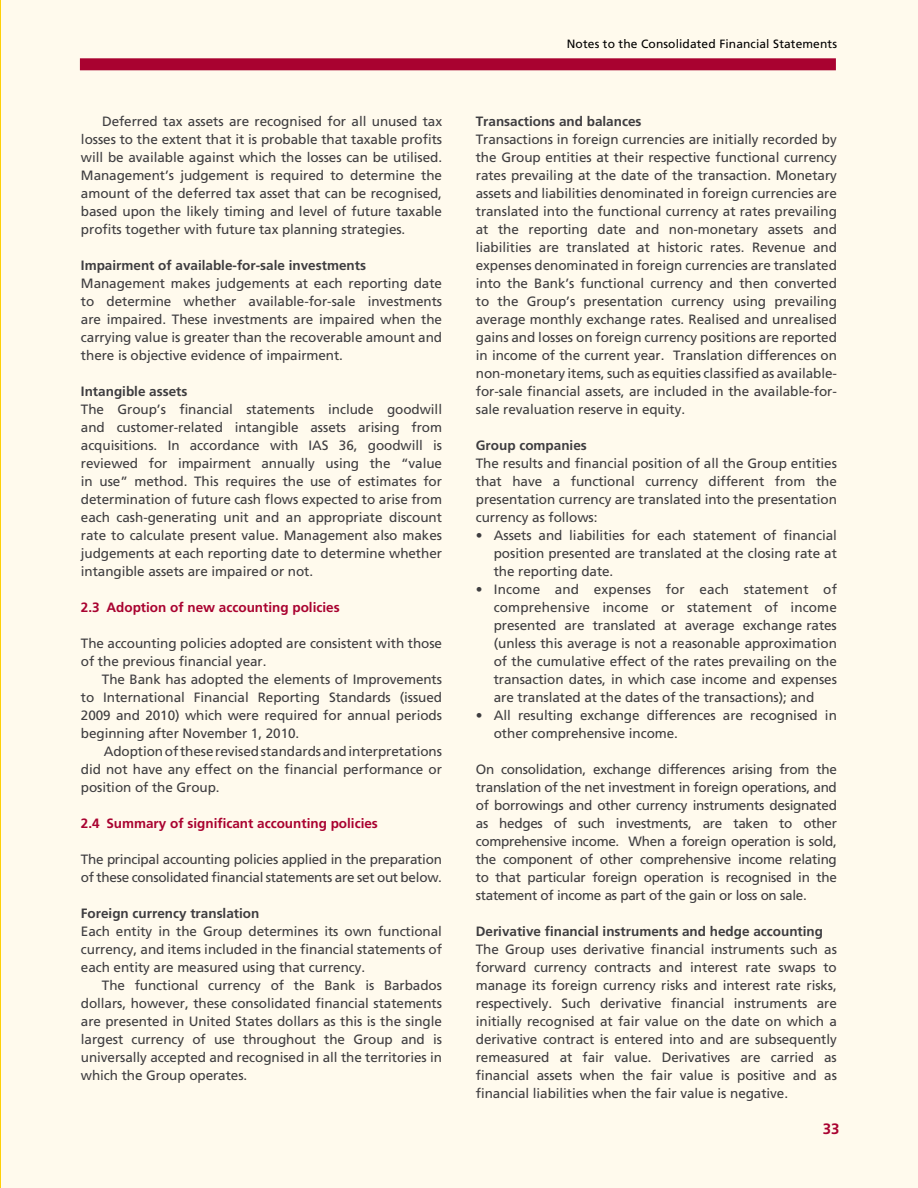
<style>
.page{position:relative;width:918px;height:1188px;background:#fffaed}
.page>*{position:absolute;margin:0;border:0;box-sizing:border-box;transform-origin:0 0}
.t1{font:700 15px "Frutiger LT Std";color:#a90230}
.t2{font:13.5px/18px "Frutiger LT Std";letter-spacing:-.005em;color:#3e3d40;text-align:justify}
.t3{font:700 13.5px "Frutiger LT Std";color:#3e3d40}
.t4{font:700 13.5px "Frutiger LT Std";color:#a90230}
.t5{font:12px "Frutiger LT Std";letter-spacing:.01em;color:#000}
</style>
<div class="page">
<div style="left:80px;top:58px;width:756px;height:12px;background:#a90230"></div>
<p class="t2" style="left:81px;top:112px;width:363px;text-indent:21px">Deferred tax assets are recognised for all unused tax losses to the extent that it is probable that taxable profits will be available against which the losses can be utilised.<br>Management’s judgement is required to determine the amount of the deferred tax asset that can be recognised, based upon the likely timing and level of future taxable profits together with future tax planning strategies.</p>
<p class="t3" style="left:81px;top:257px;width:287px">Impairment of available-for-sale investments</p>
<p class="t2" style="left:81px;top:274px;width:363px">Management makes judgements at each reporting date to determine whether available-for-sale investments are impaired. These investments are impaired when the carrying value is greater than the recoverable amount and there is objective evidence of impairment.</p>
<p class="t3" style="left:81px;top:383px;width:108px">Intangible assets</p>
<p class="t2" style="left:81px;top:400px;width:363px">The Group’s financial statements include goodwill and customer-related intangible assets arising from acquisitions. In accordance with IAS 36, goodwill is reviewed for impairment annually using the “value in use” method. This requires the use of estimates for determination of future cash flows expected to arise from each cash-generating unit and an appropriate discount rate to calculate present value. Management also makes judgements at each reporting date to determine whether intangible assets are impaired or not.</p>
<p class="t4" style="left:81px;top:599px;width:260px">2.3 Adoption of new accounting policies</p>
<p class="t2" style="left:81px;top:634px;width:363px">The accounting policies adopted are consistent with those of the previous financial year.</p>
<p class="t2" style="left:81px;top:670px;width:363px;text-indent:21px">The Bank has adopted the elements of Improvements to International Financial Reporting Standards (issued 2009 and 2010) which were required for annual periods beginning after November 1, 2010.</p>
<p class="t2" style="left:81px;top:742px;width:363px;text-indent:23px">Adoption of these revised standards and interpretations did not have any effect on the financial performance or position of the Group.</p>
<p class="t4" style="left:81px;top:815px;width:299px">2.4 Summary of significant accounting policies</p>
<p class="t2" style="left:81px;top:850px;width:363px">The principal accounting policies applied in the preparation of these consolidated financial statements are set out below.</p>
<p class="t3" style="left:81px;top:905px;width:180px">Foreign currency translation</p>
<p class="t2" style="left:81px;top:922px;width:363px">Each entity in the Group determines its own functional currency, and items included in the financial statements of each entity are measured using that currency.</p>
<p class="t2" style="left:81px;top:976px;width:363px;text-indent:21px">The functional currency of the Bank is Barbados dollars, however, these consolidated financial statements are presented in United States dollars as this is the single largest currency of use throughout the Group and is universally accepted and recognised in all the territories in which the Group operates.</p>
<p class="t5" style="left:567px;top:37px;width:272px">Notes to the Consolidated Financial Statements</p>
<p class="t3" style="left:476px;top:113px;width:167px">Transactions and balances</p>
<p class="t2" style="left:476px;top:130px;width:363px">Transactions in foreign currencies are initially recorded by the Group entities at their respective functional currency rates prevailing at the date of the transaction. Monetary assets and liabilities denominated in foreign currencies are translated into the functional currency at rates prevailing at the reporting date and non-monetary assets and liabilities are translated at historic rates. Revenue and expenses denominated in foreign currencies are translated into the Bank’s functional currency and then converted to the Group’s presentation currency using prevailing average monthly exchange rates. Realised and unrealised gains and losses on foreign currency positions are reported in income of the current year. Translation differences on non-monetary items, such as equities classified as available&shy;for-sale financial assets, are included in the available-for&shy;sale revaluation reserve in equity.</p>
<p class="t3" style="left:476px;top:437px;width:112px">Group companies</p>
<p class="t2" style="left:476px;top:454px;width:363px">The results and financial position of all the Group entities that have a functional currency different from the presentation currency are translated into the presentation currency as follows:</p>
<p class="t2" style="left:494px;top:526px;width:345px;text-indent:-18px">• Assets and liabilities for each statement of financial position presented are translated at the closing rate at the reporting date.</p>
<p class="t2" style="left:494px;top:580px;width:345px;text-indent:-18px">• Income and expenses for each statement of comprehensive income or statement of income presented are translated at average exchange rates (unless this average is not a reasonable approximation of the cumulative effect of the rates prevailing on the transaction dates, in which case income and expenses are translated at the dates of the transactions); and</p>
<p class="t2" style="left:494px;top:706px;width:345px;text-indent:-18px">• All resulting exchange differences are recognised in other comprehensive income.</p>
<p class="t2" style="left:476px;top:760px;width:363px">On consolidation, exchange differences arising from the translation of the net investment in foreign operations, and of borrowings and other currency instruments designated as hedges of such investments, are taken to other comprehensive income. When a foreign operation is sold, the component of other comprehensive income relating to that particular foreign operation is recognised in the statement of income as part of the gain or loss on sale.</p>
<p class="t3" style="left:476px;top:923px;width:349px">Derivative financial instruments and hedge accounting</p>
<p class="t2" style="left:476px;top:940px;width:363px">The Group uses derivative financial instruments such as forward currency contracts and interest rate swaps to manage its foreign currency risks and interest rate risks, respectively. Such derivative financial instruments are initially recognised at fair value on the date on which a derivative contract is entered into and are subsequently remeasured at fair value. Derivatives are carried as financial assets when the fair value is positive and as financial liabilities when the fair value is negative.</p>
<p class="t1" style="left:823px;top:1120px;width:18px">33</p>
</div>
